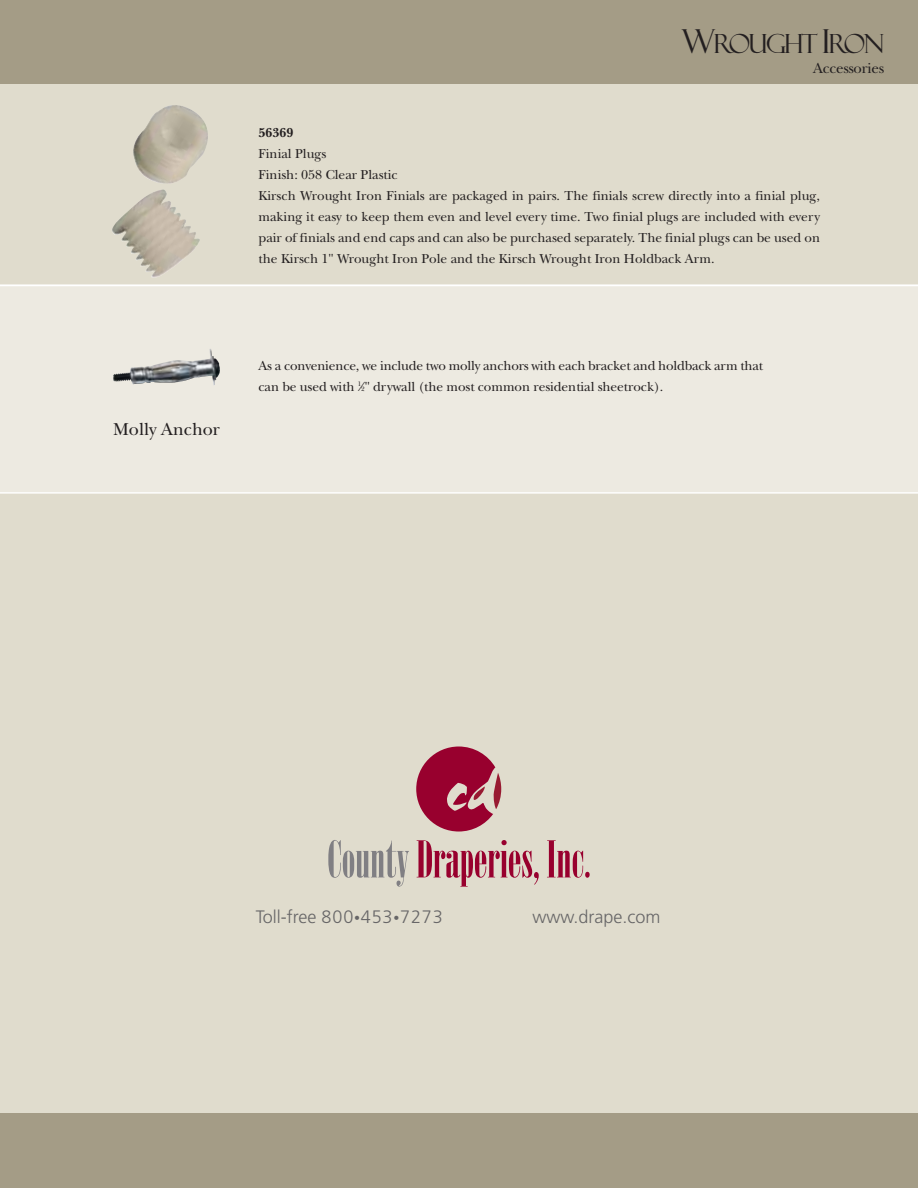
<style>
.page{position:relative;width:918px;height:1188px;background:#fff}
.page>*{position:absolute;margin:0;border:0;box-sizing:border-box;transform-origin:0 0}
.t1{font:26.4px "Felix Titling";letter-spacing:-.075em;color:#231f20}
.t2{font:700 18.3px "New Baskerville";color:#231f20;scale:.74 1}
.t3{font:300 18px "Frutiger";letter-spacing:.05em;color:#676667}
.t4{font:300 18px "Frutiger";color:#676667}
.t5{font:18px "New Baskerville";color:#231f20}
.t6{font:15px "New Baskerville";letter-spacing:-.015em;color:#231f20}
.t7{font:13.5px/21px "New Baskerville";color:#231f20}
.t8{font:700 13.5px "New Baskerville";color:#231f20}
.s1{font-size:33px}
.s2{font-size:6.75px}
.s3{font-size:12px}
</style>
<div class="page">
<div style="left:0;top:77px;width:918px;height:1040px;background:#e0dccd"></div>
<div style="left:0;top:285px;width:918px;height:207px;background:#edeae1"></div>
<hr style="left:0;top:285px;width:918px;height:1px;background:#fff">
<hr style="left:0;top:492px;width:918px;height:2px;background:#fff">
<img style="left:113px;top:349px;width:98px;height:35px">
<img style="left:133px;top:105px;width:75px;height:79px">
<img style="left:112px;top:189px;width:88px;height:89px">
<div style="left:0;top:0;width:918px;height:84px;background:#a49c86"></div>
<div style="left:0;top:1114px;width:918px;height:74px;background:#a49c86"></div>
<svg style="left:547px;top:840px;width:43px;height:38px"></svg>
<svg style="left:328px;top:747px;width:211px;height:140px"></svg>
<h3 class="t5" style="left:113px;top:418px;width:109px">Molly Anchor</h3>
<h1 class="t1" style="left:681px;top:29px;width:205px"><span class="s1">W</span>ROUGHT <span class="s1">I</span>RON</h1>
<p class="t6" style="left:813px;top:59px;width:73px">Accessories</p>
<p class="t8" style="left:259px;top:125px;width:37px">56369</p>
<p class="t7" style="left:259px;top:143px;width:563px">Finial Plugs<br>Finish: 058 Clear Plastic<br>Kirsch Wrought Iron Finials are packaged in pairs. The finials screw directly into a finial plug, making it easy to keep them even and level every time. Two finial plugs are included with every pair of finials and end caps and can also be purchased separately. The finial plugs can be used on the Kirsch 1" Wrought Iron Pole and the Kirsch Wrought Iron Holdback Arm.</p>
<h2 class="t2" style="left:259px;top:248px;width:49px">56369</h2>
<p class="t7" style="left:259px;top:355px;width:506px">As a convenience, we include two molly anchors with each bracket and holdback arm that can be used with <sup>1</sup>⁄<span class="s2">2</span>" drywall (the most common residential sheetrock).</p>
<h3 class="t3" style="left:256px;top:907px;width:189px">Toll-free 800<span class="s3">•</span>453<span class="s3">•</span>7273</h3>
<h3 class="t4" style="left:532px;top:907px;width:130px">www.drape.com</h3>
</div>
